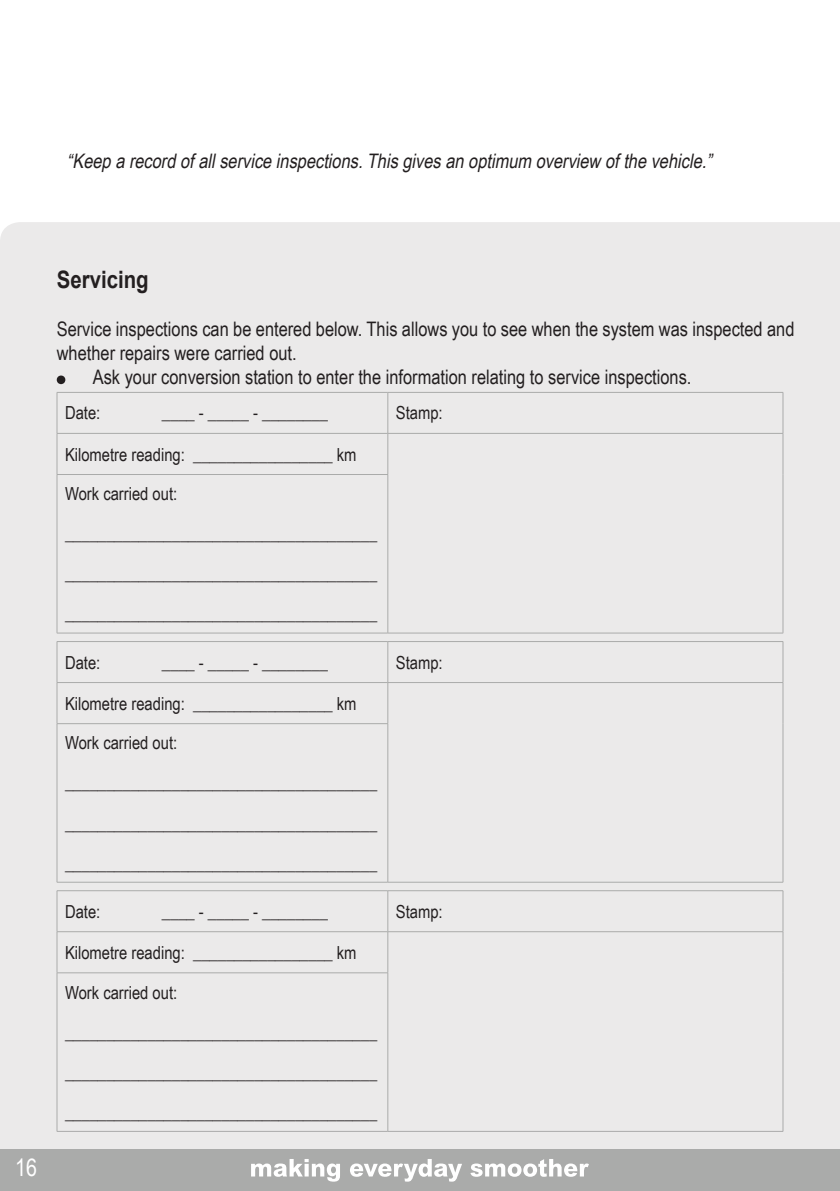
<style>
.page{position:relative;width:840px;height:1191px;background:#fff}
.page>*{position:absolute;margin:0;border:0;box-sizing:border-box;transform-origin:0 0}
.Paragraaf{font:700 24px "Arial";color:#231f20;scale:.85 1}
.t1{font:24px "Arial Narrow";color:#fff}
.Platte_tekst{font:20px/24px "Arial Narrow";color:#231f20}
.Tip{font:italic 20px "Arial Narrow";color:#231f20}
.Platte_tekst_-_opsom{font:20px "Arial Narrow";color:#231f20}
.Tabel_-_inhoud_9pt{font:18px "Arial Narrow";color:#231f20}
</style>
<div class="page">
<div style="left:0;top:222px;width:839px;height:927px;background:#ebeaea"></div>
<div style="left:0;top:1149px;width:839px;height:42px;background:#aaabaa"></div>
<svg style="left:251px;top:1159px;width:337px;height:22px"></svg>
<svg style="left:57px;top:375px;width:8px;height:9px"></svg>
<hr style="left:387px;top:632px;width:395px;height:1px;background:#aaabaa">
<hr style="left:782px;top:433px;width:1px;height:41px;background:#aaabaa">
<hr style="left:782px;top:474px;width:1px;height:159px;background:#aaabaa">
<hr style="left:57px;top:393px;width:1px;height:40px;background:#aaabaa">
<hr style="left:387px;top:393px;width:1px;height:40px;background:#aaabaa">
<hr style="left:57px;top:433px;width:1px;height:41px;background:#aaabaa">
<hr style="left:387px;top:433px;width:1px;height:41px;background:#aaabaa">
<hr style="left:57px;top:475px;width:1px;height:158px;background:#aaabaa">
<hr style="left:387px;top:475px;width:1px;height:158px;background:#aaabaa">
<hr style="left:57px;top:392px;width:330px;height:1px;background:#aaabaa">
<hr style="left:387px;top:392px;width:395px;height:1px;background:#aaabaa">
<hr style="left:782px;top:393px;width:1px;height:40px;background:#aaabaa">
<hr style="left:57px;top:433px;width:330px;height:1px;background:#aaabaa">
<hr style="left:387px;top:433px;width:395px;height:1px;background:#aaabaa">
<hr style="left:57px;top:632px;width:330px;height:1px;background:#aaabaa">
<hr style="left:57px;top:474px;width:331px;height:1px;background:#aaabaa">
<hr style="left:387px;top:882px;width:395px;height:1px;background:#aaabaa">
<hr style="left:782px;top:683px;width:1px;height:40px;background:#aaabaa">
<hr style="left:782px;top:723px;width:1px;height:159px;background:#aaabaa">
<hr style="left:57px;top:642px;width:1px;height:40px;background:#aaabaa">
<hr style="left:387px;top:642px;width:1px;height:40px;background:#aaabaa">
<hr style="left:57px;top:683px;width:1px;height:40px;background:#aaabaa">
<hr style="left:387px;top:683px;width:1px;height:40px;background:#aaabaa">
<hr style="left:57px;top:724px;width:1px;height:158px;background:#aaabaa">
<hr style="left:387px;top:724px;width:1px;height:158px;background:#aaabaa">
<hr style="left:57px;top:641px;width:330px;height:1px;background:#aaabaa">
<hr style="left:387px;top:641px;width:395px;height:1px;background:#aaabaa">
<hr style="left:782px;top:642px;width:1px;height:40px;background:#aaabaa">
<hr style="left:57px;top:682px;width:330px;height:1px;background:#aaabaa">
<hr style="left:387px;top:682px;width:395px;height:1px;background:#aaabaa">
<hr style="left:57px;top:882px;width:330px;height:1px;background:#aaabaa">
<hr style="left:57px;top:723px;width:331px;height:1px;background:#aaabaa">
<hr style="left:387px;top:1131px;width:395px;height:1px;background:#aaabaa">
<hr style="left:782px;top:932px;width:1px;height:40px;background:#aaabaa">
<hr style="left:782px;top:972px;width:1px;height:159px;background:#aaabaa">
<hr style="left:57px;top:891px;width:1px;height:40px;background:#aaabaa">
<hr style="left:387px;top:891px;width:1px;height:40px;background:#aaabaa">
<hr style="left:57px;top:932px;width:1px;height:40px;background:#aaabaa">
<hr style="left:387px;top:932px;width:1px;height:40px;background:#aaabaa">
<hr style="left:57px;top:973px;width:1px;height:158px;background:#aaabaa">
<hr style="left:387px;top:973px;width:1px;height:158px;background:#aaabaa">
<hr style="left:57px;top:890px;width:330px;height:1px;background:#aaabaa">
<hr style="left:387px;top:890px;width:395px;height:1px;background:#aaabaa">
<hr style="left:782px;top:891px;width:1px;height:40px;background:#aaabaa">
<hr style="left:57px;top:931px;width:330px;height:1px;background:#aaabaa">
<hr style="left:387px;top:931px;width:395px;height:1px;background:#aaabaa">
<hr style="left:57px;top:1131px;width:330px;height:1px;background:#aaabaa">
<hr style="left:57px;top:972px;width:331px;height:1px;background:#aaabaa">
<p class="Tip" style="left:67px;top:146px;width:651px">“Keeparecordofallserviceinspections.Thisgivesanoptimum overview ofthevehicle.”</p>
<h1 class="t1" style="left:15px;top:1150px;width:23px">16</h1>
<p class="Paragraaf" style="left:57px;top:263px;width:110px">Servicing</p>
<p class="Platte_tekst" style="left:57px;top:316px;width:738px">Service inspections can be entered below. This allows you to see when the system was inspected and whether repairs were carried out.</p>
<p class="Platte_tekst_-_opsom" style="left:93px;top:362px;width:599px">Ask your conversion station to enter the information relating to service inspections.</p>
<p class="Tabel_-_inhoud_9pt" style="left:65px;top:400px;width:37px">Date:</p>
<p class="Tabel_-_inhoud_9pt" style="left:162px;top:400px;width:167px">____ - _____ - ________</p>
<p class="Tabel_-_inhoud_9pt" style="left:395px;top:400px;width:48px">Stamp:</p>
<p class="Tabel_-_inhoud_9pt" style="left:65px;top:441px;width:293px">Kilometre reading: _________________ km</p>
<p class="Tabel_-_inhoud_9pt" style="left:65px;top:481px;width:114px">Work carried out:</p>
<p class="Tabel_-_inhoud_9pt" style="left:65px;top:521px;width:313px">______________________________________</p>
<p class="Tabel_-_inhoud_9pt" style="left:65px;top:561px;width:313px">______________________________________</p>
<p class="Tabel_-_inhoud_9pt" style="left:65px;top:601px;width:313px">______________________________________</p>
<p class="Tabel_-_inhoud_9pt" style="left:65px;top:649px;width:37px">Date:</p>
<p class="Tabel_-_inhoud_9pt" style="left:162px;top:649px;width:167px">____ - _____ - ________</p>
<p class="Tabel_-_inhoud_9pt" style="left:395px;top:649px;width:48px">Stamp:</p>
<p class="Tabel_-_inhoud_9pt" style="left:65px;top:690px;width:293px">Kilometre reading: _________________ km</p>
<p class="Tabel_-_inhoud_9pt" style="left:65px;top:730px;width:114px">Work carried out:</p>
<p class="Tabel_-_inhoud_9pt" style="left:65px;top:770px;width:313px">______________________________________</p>
<p class="Tabel_-_inhoud_9pt" style="left:65px;top:810px;width:313px">______________________________________</p>
<p class="Tabel_-_inhoud_9pt" style="left:65px;top:850px;width:313px">______________________________________</p>
<p class="Tabel_-_inhoud_9pt" style="left:65px;top:898px;width:37px">Date:</p>
<p class="Tabel_-_inhoud_9pt" style="left:162px;top:898px;width:167px">____ - _____ - ________</p>
<p class="Tabel_-_inhoud_9pt" style="left:395px;top:898px;width:48px">Stamp:</p>
<p class="Tabel_-_inhoud_9pt" style="left:65px;top:939px;width:293px">Kilometre reading: _________________ km</p>
<p class="Tabel_-_inhoud_9pt" style="left:65px;top:979px;width:114px">Work carried out:</p>
<p class="Tabel_-_inhoud_9pt" style="left:65px;top:1019px;width:313px">______________________________________</p>
<p class="Tabel_-_inhoud_9pt" style="left:65px;top:1059px;width:313px">______________________________________</p>
<p class="Tabel_-_inhoud_9pt" style="left:65px;top:1099px;width:313px">______________________________________</p>
</div>
